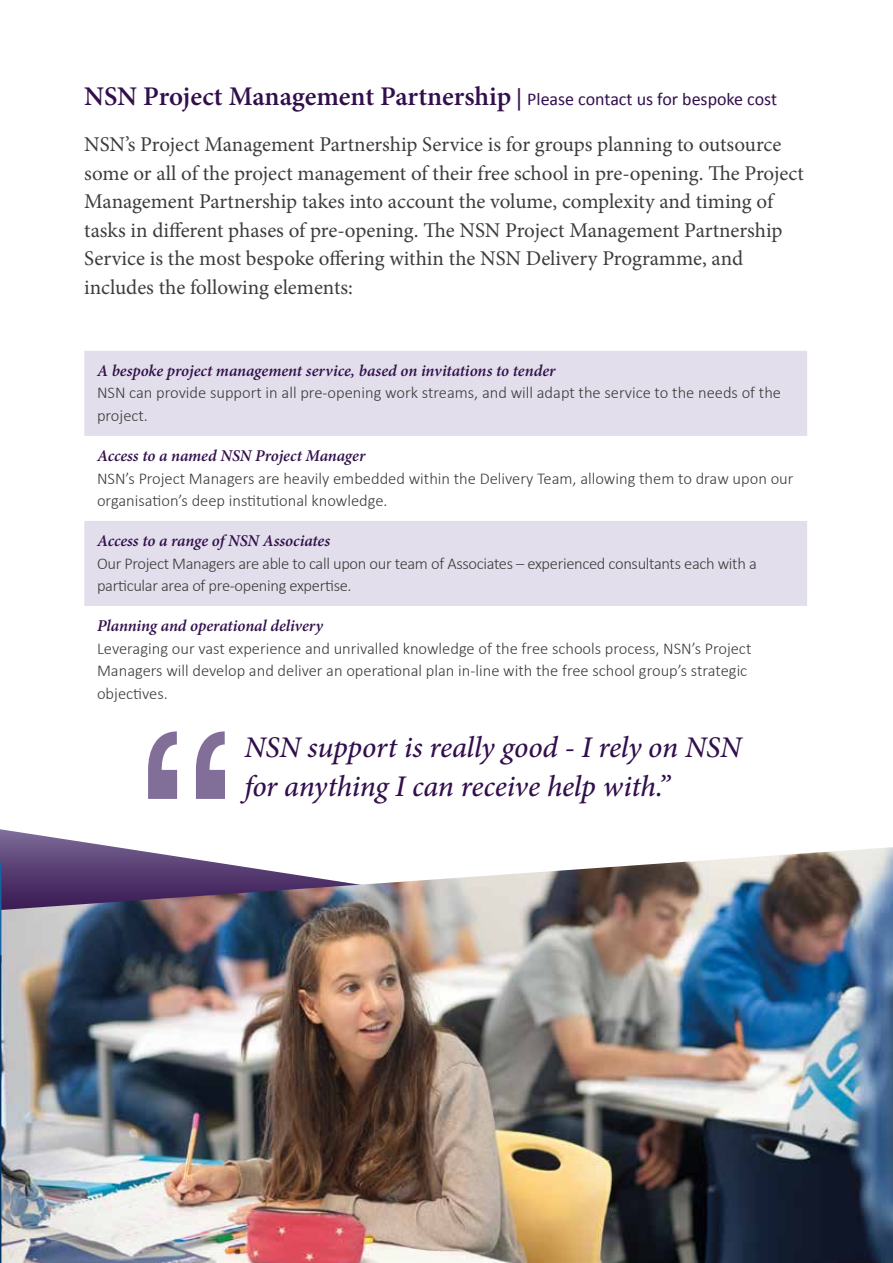
<style>
.page{position:relative;width:893px;height:1263px;background:#fff}
.page>*{position:absolute;margin:0;border:0;box-sizing:border-box;transform-origin:0 0}
.t1{font:italic 500 30px/39px "Minion Pro";letter-spacing:-.01em;color:#320f4c}
.t2{font:600 27px "Minion Pro";letter-spacing:-.005em;color:#320f4c}
.t3{font:21px/28.5px "Minion Pro";letter-spacing:-.005em;color:#3c3c3b}
.t4{font:300 16.5px/22.5px "Calibri";color:#3c3c3b}
.t5{font:italic 600 16.5px "Minion Pro";letter-spacing:-.005em;color:#320f4c}
.t6{font:300 16.5px/22.5px "Calibri";letter-spacing:-.02em;color:#3c3c3b}
.s1{font-size:22.5px}
.s2{font-family:"Calibri";font-weight:400;font-size:18px}
</style>
<div class="page">
<svg style="left:0;top:829px;width:115px;height:18px"></svg>
<img style="left:0;top:847px;width:893px;height:416px">
<hr style="left:0;top:862px;width:1px;height:100px;background:#1464a3">
<hr style="left:0;top:955px;width:1px;height:308px;background:#003360">
<svg style="left:84px;top:351px;width:723px;height:255px;fill:#e2deeb"></svg>
<svg style="left:148px;top:731px;width:77px;height:68px"></svg>
<h2 class="t2" style="left:84px;top:77px;width:694px">NSN Project Management Partnership <span class="s1">|</span> <span class="s2">Please contact us for bespoke cost</span></h2>
<p class="t3" style="left:84px;top:130px;width:721px">NSN’s Project Management Partnership Service is for groups planning to outsource some or all of the project management of their free school in pre-opening. The Project Management Partnership takes into account the volume, complexity and timing of tasks in different phases of pre-opening. The NSN Project Management Partnership Service is the most bespoke offering within the NSN Delivery Programme, and includes the following elements:</p>
<p class="t5" style="left:97px;top:359px;width:460px">A bespoke project management service, based on invitations to tender</p>
<p class="t4" style="left:97px;top:382px;width:686px">NSN can provide support in all pre-opening work streams, and will adapt the service to the needs of the project.</p>
<p class="t5" style="left:97px;top:444px;width:270px">Access to a named NSN Project Manager</p>
<p class="t4" style="left:97px;top:467px;width:698px">NSN’s Project Managers are heavily embedded within the Delivery Team, allowing them to draw upon our organisation’s deep institutional knowledge.</p>
<p class="t5" style="left:97px;top:529px;width:235px">Access to a range of NSN Associates</p>
<p class="t6" style="left:97px;top:552px;width:661px">Our Project Managers are able to call upon our team of Associates – experienced consultants each with a particular area of pre-opening expertise.</p>
<p class="t5" style="left:97px;top:614px;width:228px">Planning and operational delivery</p>
<p class="t4" style="left:97px;top:637px;width:656px">Leveraging our vast experience and unrivalled knowledge of the free schools process, NSN’s Project<br>Managers will develop and deliver an operational plan in-line with the free school group’s strategic objectives.</p>
<h1 class="t1" style="left:244px;top:728px;width:498px">NSN support is really good - I rely on NSN for anything I can receive help with.”</h1>
</div>
